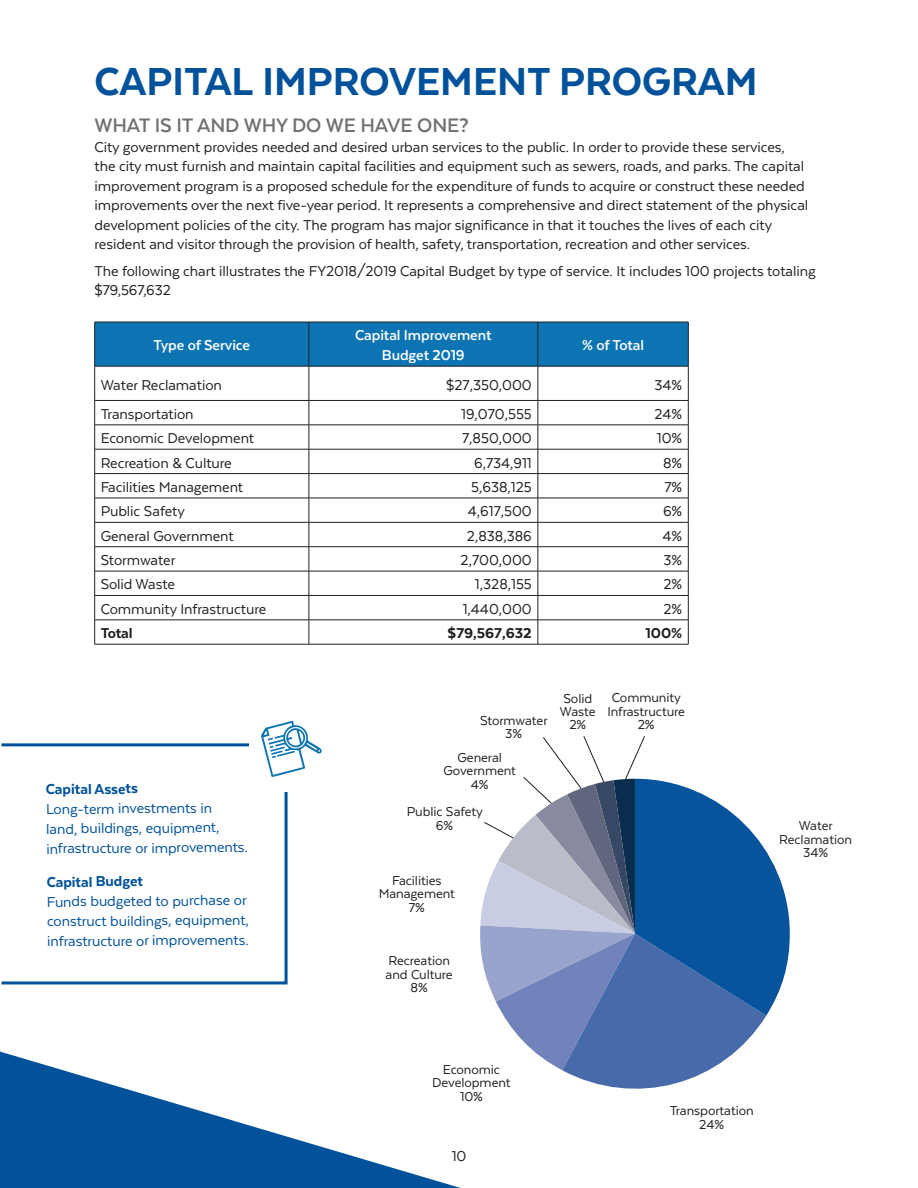
<style>
.page{position:relative;width:918px;height:1188px;background:#fff}
.page>*{position:absolute;margin:0;border:0;box-sizing:border-box;transform-origin:0 0}
.t1{font:800 45px "Texta";color:#01529a}
.Body{font:700 22.5px "Texta";letter-spacing:-.005em;color:#717074}
.Body-2{font:16.5px/19.5px "Texta";letter-spacing:-.005em;color:#231f20}
.Body-3{font:16.5px/20px "Texta";color:#01529a}
.Body-4{font:700 16.5px/19.8px "Texta";letter-spacing:-.005em;color:#fff;text-align:center}
.Body-5{font:800 16.5px "Texta";color:#231f20}
.Body-6{font:14.85px/13.5px "Texta";letter-spacing:-.005em;color:#231f20;text-align:center}
.s1{font-weight:800}
</style>
<div class="page">
<div style="left:95px;top:323px;width:593px;height:43px;background:#0d74b4"></div>
<svg style="left:95px;top:367px;width:214px;height:277px"></svg>
<hr style="left:94px;top:322px;width:215px;height:1px;background:#231f20">
<hr style="left:94px;top:322px;width:1px;height:44px;background:#231f20">
<hr style="left:309px;top:322px;width:229px;height:1px;background:#231f20">
<hr style="left:309px;top:322px;width:1px;height:44px;background:#231f20">
<hr style="left:538px;top:322px;width:150px;height:1px;background:#231f20">
<hr style="left:538px;top:322px;width:1px;height:44px;background:#231f20">
<hr style="left:688px;top:322px;width:1px;height:44px;background:#231f20">
<hr style="left:94px;top:366px;width:215px;height:1px;background:#231f20">
<hr style="left:94px;top:366px;width:1px;height:34px;background:#231f20">
<hr style="left:309px;top:366px;width:229px;height:1px;background:#231f20">
<hr style="left:309px;top:366px;width:1px;height:34px;background:#231f20">
<hr style="left:538px;top:366px;width:150px;height:1px;background:#231f20">
<hr style="left:538px;top:366px;width:1px;height:34px;background:#231f20">
<hr style="left:688px;top:366px;width:1px;height:34px;background:#231f20">
<hr style="left:94px;top:400px;width:215px;height:1px;background:#231f20">
<hr style="left:309px;top:400px;width:229px;height:1px;background:#231f20">
<hr style="left:538px;top:400px;width:150px;height:1px;background:#231f20">
<hr style="left:94px;top:425px;width:215px;height:1px;background:#231f20">
<hr style="left:309px;top:425px;width:229px;height:1px;background:#231f20">
<hr style="left:538px;top:425px;width:150px;height:1px;background:#231f20">
<hr style="left:94px;top:449px;width:215px;height:1px;background:#231f20">
<hr style="left:309px;top:449px;width:229px;height:1px;background:#231f20">
<hr style="left:538px;top:449px;width:150px;height:1px;background:#231f20">
<hr style="left:94px;top:473px;width:215px;height:1px;background:#231f20">
<hr style="left:309px;top:473px;width:229px;height:1px;background:#231f20">
<hr style="left:538px;top:473px;width:150px;height:1px;background:#231f20">
<hr style="left:94px;top:498px;width:215px;height:1px;background:#231f20">
<hr style="left:309px;top:498px;width:229px;height:1px;background:#231f20">
<hr style="left:538px;top:498px;width:150px;height:1px;background:#231f20">
<hr style="left:94px;top:522px;width:215px;height:1px;background:#231f20">
<hr style="left:309px;top:522px;width:229px;height:1px;background:#231f20">
<hr style="left:538px;top:522px;width:150px;height:1px;background:#231f20">
<hr style="left:94px;top:546px;width:215px;height:1px;background:#231f20">
<hr style="left:309px;top:546px;width:229px;height:1px;background:#231f20">
<hr style="left:538px;top:546px;width:150px;height:1px;background:#231f20">
<hr style="left:94px;top:571px;width:215px;height:1px;background:#231f20">
<hr style="left:309px;top:571px;width:229px;height:1px;background:#231f20">
<hr style="left:538px;top:571px;width:150px;height:1px;background:#231f20">
<hr style="left:94px;top:595px;width:215px;height:1px;background:#231f20">
<hr style="left:309px;top:595px;width:229px;height:1px;background:#231f20">
<hr style="left:538px;top:595px;width:150px;height:1px;background:#231f20">
<hr style="left:94px;top:620px;width:215px;height:1px;background:#231f20">
<svg style="left:94px;top:401px;width:1px;height:243px"></svg>
<hr style="left:309px;top:620px;width:229px;height:1px;background:#231f20">
<svg style="left:309px;top:401px;width:1px;height:243px"></svg>
<hr style="left:538px;top:620px;width:150px;height:1px;background:#231f20">
<svg style="left:538px;top:401px;width:1px;height:243px"></svg>
<svg style="left:688px;top:401px;width:1px;height:243px"></svg>
<hr style="left:94px;top:644px;width:215px;height:1px;background:#231f20">
<hr style="left:309px;top:644px;width:229px;height:1px;background:#231f20">
<hr style="left:538px;top:644px;width:150px;height:1px;background:#231f20">
<svg style="left:480px;top:736px;width:310px;height:353px"></svg>
<div style="left:0;top:743px;width:288px;height:241px;border:3px solid #01529a"></div>
<div style="left:250px;top:709px;width:70px;height:83px;background:#fff"></div>
<svg style="left:261px;top:721px;width:61px;height:56px"></svg>
<svg style="left:0;top:1052px;width:461px;height:136px"></svg>
<div style="left:449px;top:1147px;width:20px;height:20px;background:#fff;border-radius:50%"></div>
<p class="t1" style="left:94px;top:58px;width:665px">CAPITAL IMPROVEMENT PROGRAM</p>
<p class="Body" style="left:94px;top:114px;width:376px">WHAT IS IT AND WHY DO WE HAVE ONE?</p>
<p class="Body-2" style="left:94px;top:137px;width:715px">City government provides needed and desired urban services to the public. In order to provide these services, the city must furnish and maintain capital facilities and equipment such as sewers, roads, and parks. The capital improvement program is a proposed schedule for the expenditure of funds to acquire or construct these needed improvements over the next five-year period. It represents a comprehensive and direct statement of the physical development policies of the city. The program has major significance in that it touches the lives of each city resident and visitor through the provision of health, safety, transportation, recreation and other services.</p>
<p class="Body-2" style="left:94px;top:261px;width:723px">The following chart illustrates the FY2018/2019 Capital Budget by type of service. It includes 100 projects totaling $79,567,632</p>
<p class="Body-4" style="left:154px;top:335px;width:98px">Type of Service</p>
<p class="Body-4" style="left:355px;top:325px;width:138px">Capital Improvement<br>Budget 2019</p>
<p class="Body-4" style="left:582px;top:335px;width:63px">% of Total</p>
<p class="Body-2" style="left:101px;top:375px;width:123px">Water Reclamation</p>
<p class="Body-2" style="left:446px;top:375px;width:87px">$27,350,000</p>
<p class="Body-2" style="left:654px;top:375px;width:29px">34%</p>
<p class="Body-2" style="left:101px;top:404px;width:95px">Transportation</p>
<p class="Body-2" style="left:461px;top:404px;width:72px">19,070,555</p>
<p class="Body-2" style="left:654px;top:404px;width:29px">24%</p>
<p class="Body-2" style="left:101px;top:428px;width:155px">Economic Development</p>
<p class="Body-2" style="left:462px;top:428px;width:71px">7,850,000</p>
<p class="Body-2" style="left:657px;top:428px;width:27px">10%</p>
<p class="Body-2" style="left:101px;top:453px;width:133px">Recreation &amp; Culture</p>
<p class="Body-2" style="left:474px;top:453px;width:59px">6,734,911</p>
<p class="Body-2" style="left:663px;top:453px;width:21px">8%</p>
<p class="Body-2" style="left:101px;top:477px;width:144px">Facilities Management</p>
<p class="Body-2" style="left:471px;top:477px;width:62px">5,638,125</p>
<p class="Body-2" style="left:664px;top:477px;width:19px">7%</p>
<p class="Body-2" style="left:101px;top:501px;width:86px">Public Safety</p>
<p class="Body-2" style="left:468px;top:501px;width:65px">4,617,500</p>
<p class="Body-2" style="left:663px;top:501px;width:21px">6%</p>
<p class="Body-2" style="left:101px;top:526px;width:135px">General Government</p>
<p class="Body-2" style="left:467px;top:526px;width:66px">2,838,386</p>
<p class="Body-2" style="left:663px;top:526px;width:21px">4%</p>
<p class="Body-2" style="left:101px;top:550px;width:76px">Stormwater</p>
<p class="Body-2" style="left:461px;top:550px;width:73px">2,700,000</p>
<p class="Body-2" style="left:664px;top:550px;width:20px">3%</p>
<p class="Body-2" style="left:101px;top:575px;width:76px">Solid Waste</p>
<p class="Body-2" style="left:475px;top:575px;width:58px">1,328,155</p>
<p class="Body-2" style="left:663px;top:575px;width:20px">2%</p>
<p class="Body-2" style="left:101px;top:599px;width:167px">Community Infrastructure</p>
<p class="Body-2" style="left:463px;top:599px;width:71px">1,440,000</p>
<p class="Body-2" style="left:663px;top:599px;width:20px">2%</p>
<p class="Body-5" style="left:101px;top:625px;width:34px">Total</p>
<p class="Body-5" style="left:448px;top:625px;width:86px">$79,567,632</p>
<p class="Body-5" style="left:645px;top:625px;width:38px">100%</p>
<p class="Body-3" style="left:45px;top:779px;width:203px;rotate:-1deg"><span class="s1">Capital Assets<br></span>Long-term investments in land, buildings, equipment, infrastructure or improvements.</p>
<p class="Body-3" style="left:46px;top:872px;width:204px;rotate:-1deg"><span class="s1">Capital Budget<br></span>Funds budgeted to purchase or construct buildings, equipment, infrastructure or improvements.</p>
<p class="Body-6" style="left:480px;top:714px;width:69px">Stormwater<br>3%</p>
<p class="Body-6" style="left:443px;top:750px;width:74px">General<br>Government<br>4%</p>
<p class="Body-6" style="left:407px;top:805px;width:78px">Public Safety<br>6%</p>
<p class="Body-6" style="left:560px;top:691px;width:37px">Solid<br>Waste<br>2%</p>
<p class="Body-6" style="left:607px;top:691px;width:79px">Community<br>Infrastructure<br>2%</p>
<p class="Body-6" style="left:379px;top:874px;width:78px">Facilities<br>Management<br>7%</p>
<p class="Body-6" style="left:386px;top:954px;width:69px">Recreation and Culture<br>8%</p>
<p class="Body-6" style="left:779px;top:819px;width:74px">Water<br>Reclamation<br>34%</p>
<p class="Body-6" style="left:432px;top:1062px;width:80px">Economic<br>Development<br>10%</p>
<p class="Body-2" style="left:452px;top:1147px;width:16px">10</p>
<p class="Body-6" style="left:670px;top:1104px;width:86px">Transportation<br>24%</p>
</div>
